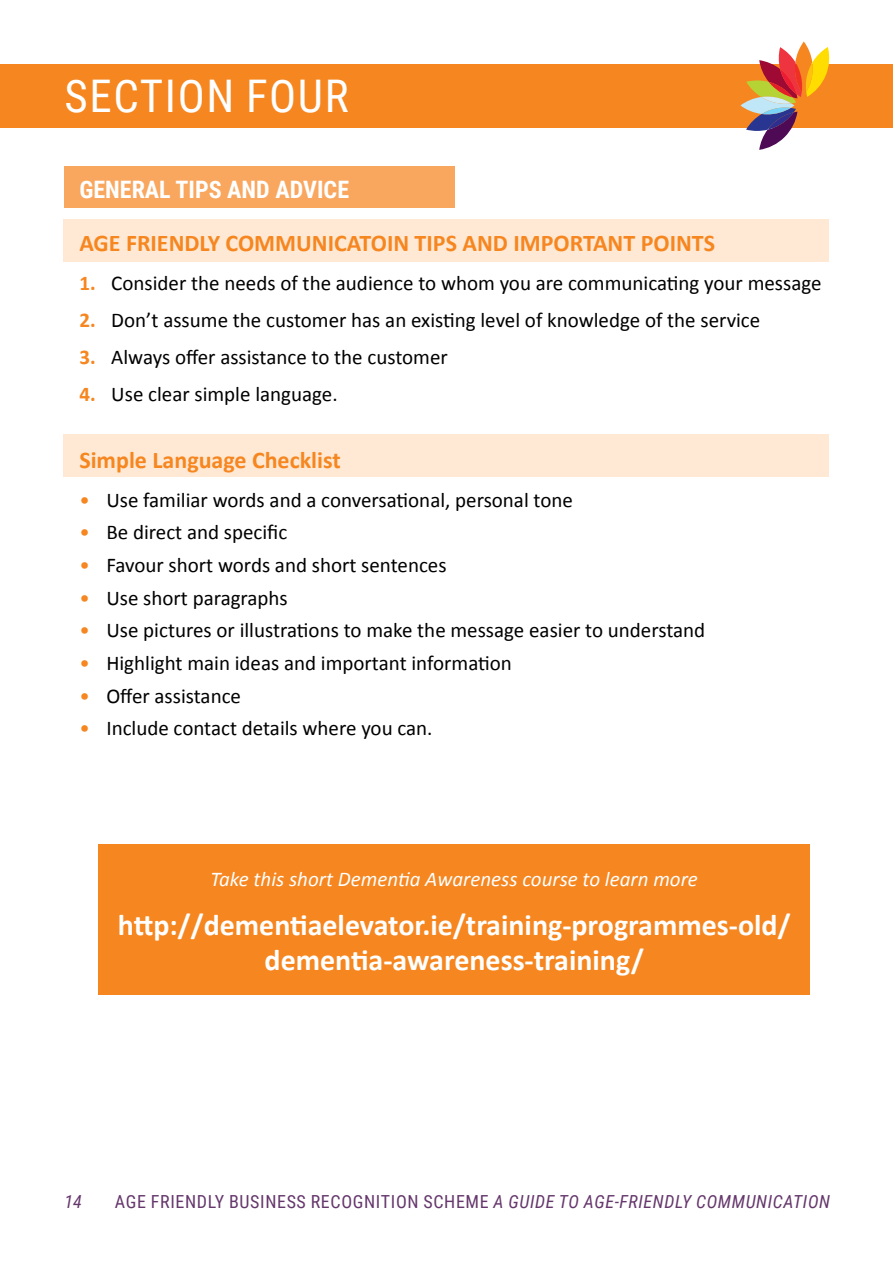
<style>
.page{position:relative;width:893px;height:1263px;background:#fff}
.page>*{position:absolute;margin:0;border:0;box-sizing:border-box;transform-origin:0 0}
.t1{font:45px "Roboto Condensed";letter-spacing:.035em;color:#fff}
.t2{font:700 30px/34.5px "Calibri";color:#fff;text-align:center}
.t3{font:700 24px "Calibri";color:#f6861f}
.t4{font:700 24px "Roboto Condensed";color:#fff}
.t5{font:21px "Calibri";color:#000}
.t6{font:italic 21px "Calibri";color:#fff}
.t7{font:18px "Roboto Condensed";letter-spacing:.035em;color:#65376c}
.t8{font:italic 18px "Roboto Condensed";color:#65376c}
.s1{font-weight:700;color:#f6861f}
.s2{color:#f6861f}
.s3{font-style:italic}
</style>
<div class="page">
<div style="left:64px;top:167px;width:390px;height:41px;background:#f9a75f"></div>
<div style="left:64px;top:219px;width:765px;height:43px;background:#ffe9d5"></div>
<div style="left:64px;top:434px;width:765px;height:42px;background:#ffe9d5"></div>
<div style="left:0;top:64px;width:893px;height:64px;background:#f6861f"></div>
<svg style="left:740px;top:42px;width:90px;height:108px"></svg>
<div style="left:99px;top:845px;width:711px;height:150px;background:#f6861f"></div>
<h1 class="t1" style="left:65px;top:64px;width:286px">SECTION FOUR</h1>
<p class="t4" style="left:79px;top:172px;width:271px">GENERAL TIPS AND ADVICE</p>
<p class="t3" style="left:79px;top:228px;width:637px">AGE FRIENDLY COMMUNICATOIN TIPS AND IMPORTANT POINTS</p>
<p class="t5" style="left:79px;top:270px;width:744px"><span class="s1">1.</span> Consider the needs of the audience to whom you are communicating your message</p>
<p class="t5" style="left:79px;top:307px;width:682px"><span class="s1">2.</span> Don’t assume the customer has an existing level of knowledge of the service</p>
<p class="t5" style="left:79px;top:344px;width:370px"><span class="s1">3.</span> Always offer assistance to the customer</p>
<p class="t5" style="left:79px;top:381px;width:260px"><span class="s1">4.</span> Use clear simple language.</p>
<p class="t3" style="left:79px;top:444px;width:263px">Simple Language Checklist</p>
<p class="t5" style="left:79px;top:487px;width:495px"><span class="s2">•</span> Use familiar words and a conversational, personal tone</p>
<p class="t5" style="left:79px;top:519px;width:209px"><span class="s2">•</span> Be direct and specific</p>
<p class="t5" style="left:79px;top:552px;width:369px"><span class="s2">•</span> Favour short words and short sentences</p>
<p class="t5" style="left:79px;top:585px;width:210px"><span class="s2">•</span> Use short paragraphs</p>
<p class="t5" style="left:79px;top:617px;width:627px"><span class="s2">•</span> Use pictures or illustrations to make the message easier to understand</p>
<p class="t5" style="left:79px;top:650px;width:434px"><span class="s2">•</span> Highlight main ideas and important information</p>
<p class="t5" style="left:79px;top:683px;width:163px"><span class="s2">•</span> Offer assistance</p>
<p class="t5" style="left:79px;top:715px;width:355px"><span class="s2">•</span> Include contact details where you can.</p>
<p class="t6" style="left:211px;top:865px;width:489px">Take this short Dementia Awareness course to learn more</p>
<h2 class="t2" style="left:118px;top:908px;width:674px">http://dementiaelevator.ie/training-programmes-old/ dementia-awareness-training/</h2>
<p class="t8" style="left:64px;top:1189px;width:19px">14</p>
<p class="t7" style="left:115px;top:1189px;width:717px">AGE FRIENDLY BUSINESS RECOGNITION SCHEME <span class="s3">A GUIDE TO AGE-FRIENDLY COMMUNICATION</span></p>
</div>
